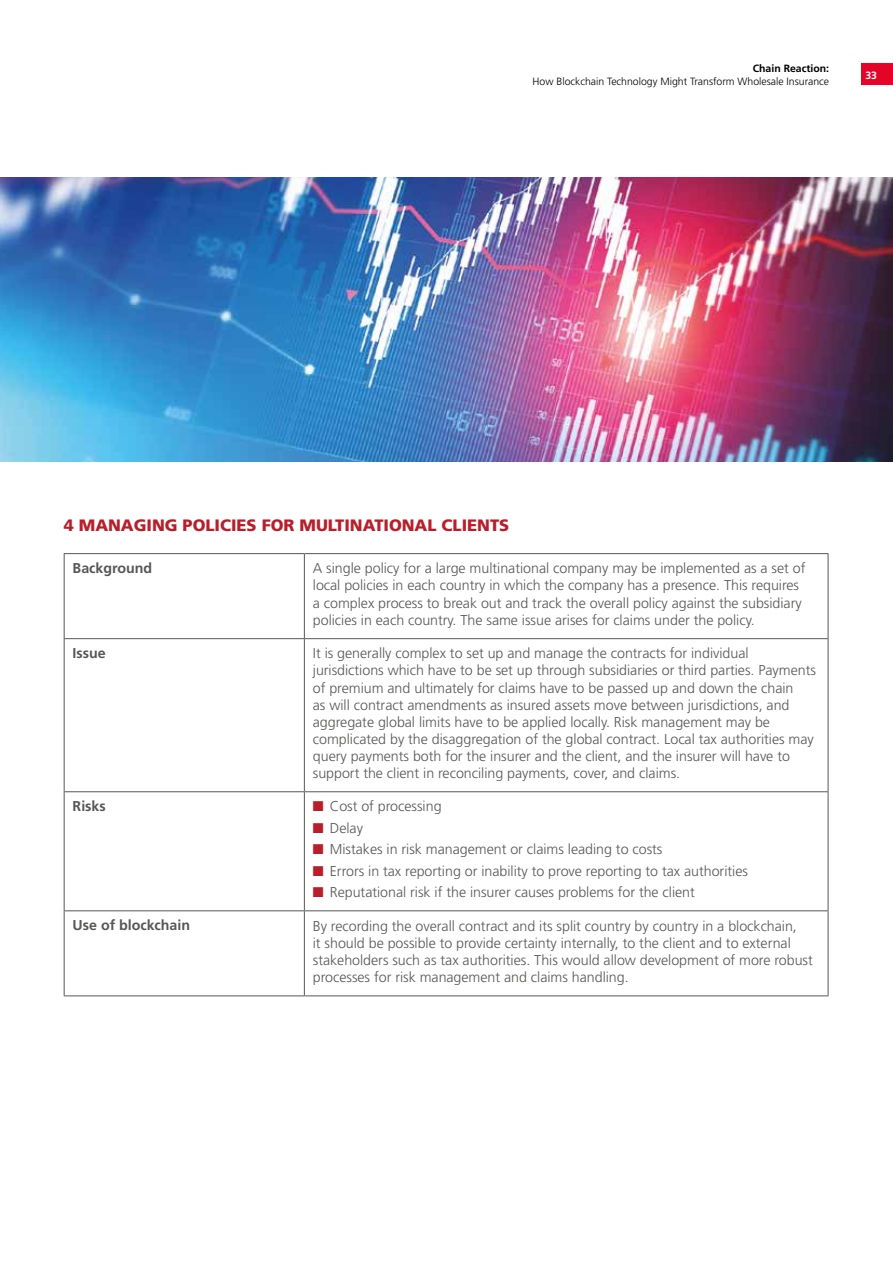
<style>
.page{position:relative;width:893px;height:1263px;background:#fff}
.page>*{position:absolute;margin:0;border:0;box-sizing:border-box;transform-origin:0 0}
.t1{font:900 16.5px "Frutiger";color:#b91e2b}
.t2{font:300 14.25px/17.1px "Frutiger";color:#575756}
.t3{font:700 14.25px "Frutiger";color:#575756}
.t4{font:300 10.5px "Frutiger";color:#000}
.t5{font:700 10.5px "Frutiger";color:#000}
.t6{font:700 10.5px "Frutiger";color:#fff}
.s1{color:#b91e2b}
</style>
<div class="page">
<div style="left:861px;top:64px;width:32px;height:21px;background:#e40428"></div>
<hr style="left:64px;top:553px;width:240px;height:1px;background:#575756">
<hr style="left:64px;top:554px;width:1px;height:84px;background:#575756">
<hr style="left:304px;top:553px;width:524px;height:1px;background:#575756">
<hr style="left:304px;top:554px;width:1px;height:84px;background:#575756">
<hr style="left:828px;top:554px;width:1px;height:84px;background:#575756">
<hr style="left:64px;top:638px;width:240px;height:1px;background:#575756">
<hr style="left:64px;top:639px;width:1px;height:152px;background:#575756">
<hr style="left:304px;top:638px;width:524px;height:1px;background:#575756">
<hr style="left:304px;top:639px;width:1px;height:152px;background:#575756">
<hr style="left:828px;top:639px;width:1px;height:152px;background:#575756">
<hr style="left:64px;top:791px;width:240px;height:1px;background:#575756">
<hr style="left:64px;top:792px;width:1px;height:118px;background:#575756">
<hr style="left:304px;top:791px;width:524px;height:1px;background:#575756">
<hr style="left:304px;top:792px;width:1px;height:118px;background:#575756">
<hr style="left:828px;top:792px;width:1px;height:118px;background:#575756">
<hr style="left:64px;top:910px;width:240px;height:1px;background:#575756">
<hr style="left:64px;top:911px;width:1px;height:84px;background:#575756">
<hr style="left:304px;top:910px;width:524px;height:1px;background:#575756">
<hr style="left:304px;top:911px;width:1px;height:84px;background:#575756">
<hr style="left:828px;top:911px;width:1px;height:84px;background:#575756">
<hr style="left:64px;top:995px;width:240px;height:1px;background:#575756">
<hr style="left:304px;top:995px;width:524px;height:1px;background:#575756">
<img style="left:0;top:178px;width:893px;height:283px">
<p class="t5" style="left:753px;top:62px;width:78px">Chain Reaction:</p>
<p class="t4" style="left:533px;top:75px;width:298px">How Blockchain Technology Might Transform Wholesale Insurance</p>
<p class="t6" style="left:865px;top:69px;width:13px">33</p>
<p class="t1" style="left:64px;top:515px;width:447px">4 MANAGING POLICIES FOR MULTINATIONAL CLIENTS</p>
<p class="t3" style="left:73px;top:560px;width:81px">Background</p>
<p class="t2" style="left:313px;top:560px;width:494px">A single policy for a large multinational company may be implemented as a set of local policies in each country in which the company has a presence. This requires a complex process to break out and track the overall policy against the subsidiary policies in each country. The same issue arises for claims under the policy.</p>
<p class="t3" style="left:73px;top:645px;width:35px">Issue</p>
<p class="t2" style="left:313px;top:645px;width:505px">It is generally complex to set up and manage the contracts for individual jurisdictions which have to be set up through subsidiaries or third parties. Payments of premium and ultimately for claims have to be passed up and down the chain<br>as will contract amendments as insured assets move between jurisdictions, and aggregate global limits have to be applied locally. Risk management may be complicated by the disaggregation of the global contract. Local tax authorities may query payments both for the insurer and the client, and the insurer will have to support the client in reconciling payments, cover, and claims.</p>
<p class="t3" style="left:73px;top:798px;width:35px">Risks</p>
<p class="t2" style="left:313px;top:798px;width:130px"><span class="s1">■</span> Cost of processing</p>
<p class="t2" style="left:313px;top:819px;width:52px"><span class="s1">■</span> Delay</p>
<p class="t2" style="left:313px;top:841px;width:351px"><span class="s1">■</span> Mistakes in risk management or claims leading to costs</p>
<p class="t2" style="left:313px;top:862px;width:437px"><span class="s1">■</span> Errors in tax reporting or inability to prove reporting to tax authorities</p>
<p class="t2" style="left:313px;top:883px;width:384px"><span class="s1">■</span> Reputational risk if the insurer causes problems for the client</p>
<p class="t3" style="left:73px;top:917px;width:119px">Use of blockchain</p>
<p class="t2" style="left:313px;top:917px;width:502px">By recording the overall contract and its split country by country in a blockchain,<br>it should be possible to provide certainty internally, to the client and to external stakeholders such as tax authorities. This would allow development of more robust processes for risk management and claims handling.</p>
</div>
